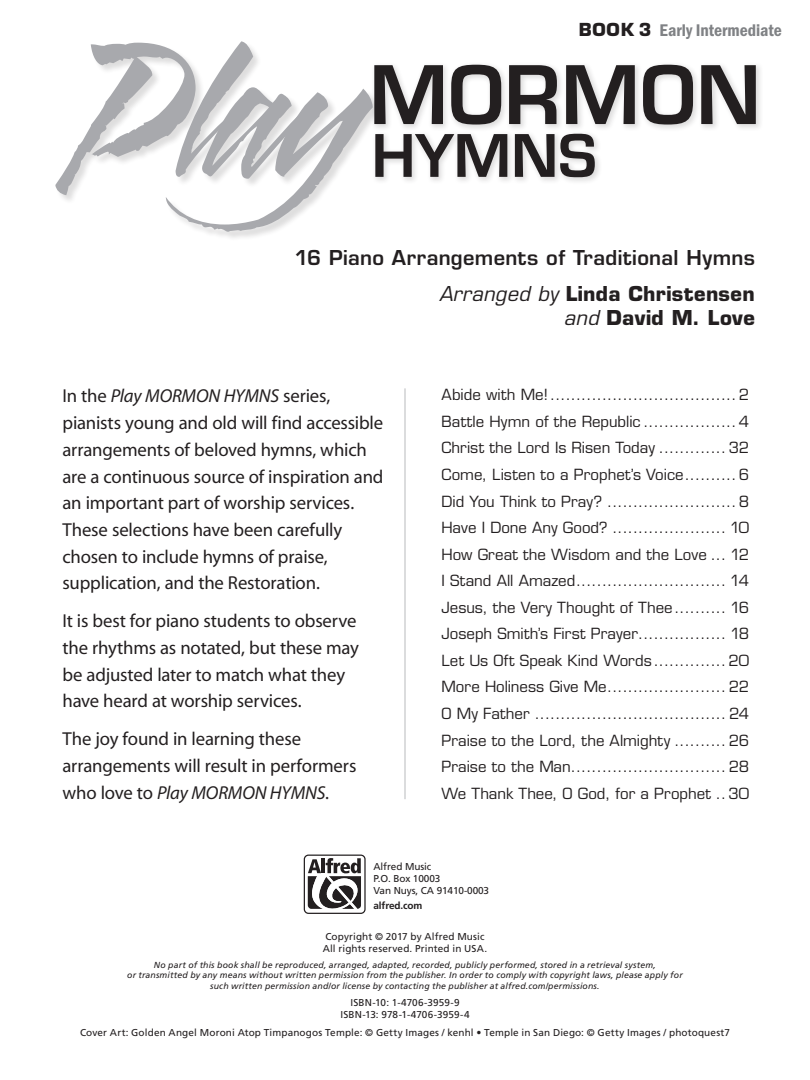
<style>
.page{position:relative;width:810px;height:1080px;background:#fff}
.page>*{position:absolute;margin:0;border:0;box-sizing:border-box;transform-origin:0 0}
.t1{font:italic 190px "Blaze ITC";color:#a8a9ad;scale:.9 1}
.t2{font:600 78.5px "Eurostile";color:#231f20}
.t3{font:600 57px "Eurostile";color:#231f20}
.t4{font:700 20px/24px "Eurostile";letter-spacing:.015em;color:#231f20;text-align:right}
.t5{font:600 20px "Eurostile";letter-spacing:.015em;color:#231f20}
.t6{font:18.75px/26.8px "Myriad MM 400 600";letter-spacing:-.01em;color:#231f20}
.t7{font:600 condensed 17.5px "Franklin Gothic Itc T";color:#808285}
.t8{font:15px "Eurostile";color:#231f20}
.t9{font:10px "Frutiger";letter-spacing:.01em;color:#231f20}
.t10{font:10px "Frutiger";letter-spacing:-.01em;color:#231f20}
.t11{font:700 10px "Frutiger";letter-spacing:-.01em;color:#231f20}
.t12{font:italic 8.75px "Frutiger";letter-spacing:.015em;color:#231f20}
.s1{font-family:"Eurostile";font-weight:700;font-stretch:normal;color:#231f20}
.s2{font-weight:400;font-style:italic}
.s3{font-family:"Myriad MM It 400 600"}
</style>
<div class="page">
<div style="left:371px;top:61px;width:393px;height:71px;background:#231f20;opacity:.15"></div>
<div style="left:372px;top:130px;width:231px;height:55px;background:#231f20;opacity:.15"></div>
<div style="left:55px;top:42px;width:328px;height:200px;background:#231f20;opacity:.15"></div>
<hr style="left:404px;top:388px;width:2px;height:411px;background:#c7c8ca">
<div style="left:304px;top:855px;width:62px;height:59px;border:1px solid #231f20;border-radius:4px"></div>
<svg style="left:308px;top:858px;width:53px;height:51px"></svg>
<p class="t7" style="left:579px;top:20px;width:205px"><span class="s1">BOOK 3</span> Early Intermediate</p>
<p class="t1" style="left:79px;top:-47px;width:464px">Play</p>
<p class="t2" style="left:369px;top:46px;width:393px">MORMON</p>
<p class="t3" style="left:372px;top:120px;width:227px">HYMNS</p>
<p class="t5" style="left:295px;top:245px;width:462px">16 Piano Arrangements of Traditional Hymns</p>
<p class="t4" style="left:439px;top:281px;width:317px"><span class="s2">Arranged by</span> Linda Christensen <span class="s2">and</span> David M. Love</p>
<p class="t6" style="left:62px;top:384px;width:323px">In the <span class="s3">Play MORMON HYMNS</span> series, pianists young and old will find accessible arrangements of beloved hymns, which are a continuous source of inspiration and an important part of worship services.<br>These selections have been carefully chosen to include hymns of praise, supplication, and the Restoration.</p>
<p class="t6" style="left:62px;top:608px;width:298px">It is best for piano students to observe the rhythms as notated, but these may be adjusted later to match what they have heard at worship services.</p>
<p class="t6" style="left:62px;top:726px;width:295px">The joy found in learning these arrangements will result in performers who love to <span class="s3">Play MORMON HYMNS</span>.</p>
<p class="t8" style="left:442px;top:386px;width:309px">Abide with Me! ....................................2</p>
<p class="t8" style="left:442px;top:412px;width:309px">Battle Hymn of the Republic ..................4</p>
<p class="t8" style="left:442px;top:439px;width:309px">Christ the Lord Is Risen Today ............. 32</p>
<p class="t8" style="left:442px;top:465px;width:309px">Come, Listen to a Prophet’s Voice..........6</p>
<p class="t8" style="left:442px;top:492px;width:309px">Did You Think to Pray? .........................8</p>
<p class="t8" style="left:442px;top:519px;width:309px">Have I Done Any Good? ...................... 10</p>
<p class="t8" style="left:442px;top:545px;width:309px">How Great the Wisdom and the Love ... 12</p>
<p class="t8" style="left:442px;top:572px;width:309px">I Stand All Amazed............................. 14</p>
<p class="t8" style="left:442px;top:598px;width:309px">Jesus, the Very Thought of Thee.......... 16</p>
<p class="t8" style="left:442px;top:625px;width:309px">Joseph Smith’s First Prayer................. 18</p>
<p class="t8" style="left:442px;top:651px;width:309px">Let Us Oft Speak Kind Words.............. 20</p>
<p class="t8" style="left:442px;top:678px;width:309px">More Holiness Give Me....................... 22</p>
<p class="t8" style="left:442px;top:705px;width:309px">O My Father ..................................... 24</p>
<p class="t8" style="left:442px;top:731px;width:309px">Praise to the Lord, the Almighty .......... 26</p>
<p class="t8" style="left:442px;top:758px;width:309px">Praise to the Man.............................. 28</p>
<p class="t8" style="left:442px;top:784px;width:309px">We Thank Thee, O God, for a Prophet ..30</p>
<p class="t10" style="left:373px;top:861px;width:59px">Alfred Music</p>
<p class="t10" style="left:373px;top:873px;width:68px">P.O. Box 10003</p>
<p class="t10" style="left:373px;top:885px;width:117px">Van Nuys, CA 91410-0003</p>
<p class="t11" style="left:373px;top:899px;width:50px">alfred.com</p>
<p class="t9" style="left:325px;top:930px;width:161px">Copyright © 2017 by Alfred Music</p>
<p class="t9" style="left:323px;top:942px;width:166px">All rights reserved. Printed in USA.</p>
<p class="t12" style="left:154px;top:960px;width:504px">No part of this book shall be reproduced, arranged, adapted, recorded, publicly performed, stored in a retrieval system,</p>
<p class="t12" style="left:127px;top:970px;width:557px">or transmitted by any means without written permission from the publisher. In order to comply with copyright laws, please apply for</p>
<p class="t12" style="left:210px;top:981px;width:391px">such written permission and/or license by contacting the publisher at alfred.com/permissions.</p>
<p class="t9" style="left:350px;top:997px;width:111px">ISBN-10: 1-4706-3959-9</p>
<p class="t9" style="left:340px;top:1009px;width:131px">ISBN-13: 978-1-4706-3959-4</p>
<p class="t9" style="left:80px;top:1027px;width:651px">Cover Art: Golden Angel Moroni Atop Timpanogos Temple: © Getty Images / kenhl • Temple in San Diego: © Getty Images / photoquest7</p>
</div>
